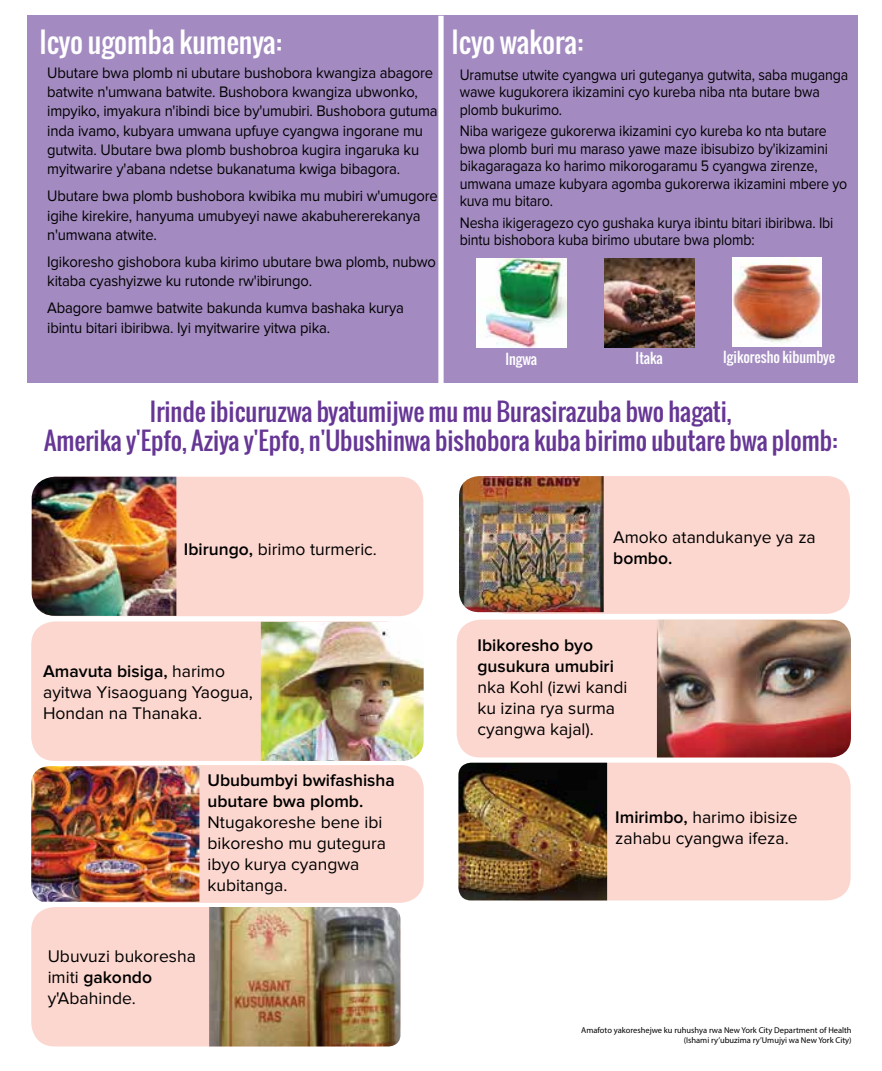
<style>
.page{position:relative;width:882px;height:1071px;background:#fff}
.page>*{position:absolute;margin:0;border:0;box-sizing:border-box;transform-origin:0 0}
.t1{font:28px "Oswald";color:#fff}
.t2{font:24.5px/29.4px "Oswald";color:#663695;text-align:center}
.t3{font:17.5px/21px "Proxima Nova";color:#000}
.t4{font:600 17.5px/21px "Proxima Nova";color:#000}
.t5{font:15.75px/19.2px "Proxima Nova";letter-spacing:-.01em;color:#000;scale:.94 1}
.t6{font:15.75px/17.5px "Proxima Nova";letter-spacing:-.01em;color:#000;scale:.9 1}
.t7{font:14px "Oswald";color:#fff}
.t8{font:8.4px/10.2px "Myriad Pro";color:#000;text-align:right}
.s1{font-weight:600}
</style>
<div class="page">
<div style="left:28px;top:16px;width:830px;height:367px;background:#a38bc1"></div>
<div style="left:33px;top:477px;width:390px;height:139px;background:#fcd7cf;border-radius:24px"></div>
<img style="left:32px;top:477px;width:144px;height:139px">
<div style="left:75px;top:765px;width:349px;height:138px;background:#fcd7cf;border-radius:24px"></div>
<img style="left:31px;top:766px;width:168px;height:136px">
<div style="left:31px;top:621px;width:377px;height:140px;background:#fcd7cf;border-radius:24px"></div>
<img style="left:261px;top:622px;width:163px;height:139px">
<div style="left:494px;top:763px;width:357px;height:137px;background:#fcd7cf;border-radius:24px"></div>
<img style="left:458px;top:763px;width:149px;height:137px">
<div style="left:438px;top:16px;width:6px;height:378px;background:#fff"></div>
<div style="left:457px;top:620px;width:376px;height:137px;background:#fcd7cf;border-radius:24px"></div>
<img style="left:657px;top:620px;width:194px;height:137px">
<div style="left:31px;top:907px;width:369px;height:139px;background:#fcd7cf;border-radius:24px"></div>
<img style="left:209px;top:907px;width:191px;height:139px">
<div style="left:485px;top:476px;width:365px;height:138px;background:#fcd7cf;border-radius:24px"></div>
<img style="left:459px;top:476px;width:145px;height:136px">
<img style="left:732px;top:257px;width:89px;height:89px">
<img style="left:604px;top:259px;width:90px;height:88px">
<img style="left:476px;top:259px;width:90px;height:88px">
<h1 class="t1" style="left:39px;top:21px;width:244px">Icyo ugomba kumenya:</h1>
<h1 class="t1" style="left:452px;top:21px;width:133px">Icyo wakora:</h1>
<p class="t5" style="left:47px;top:63px;width:417px">Ubutare bwa plomb ni ubutare bushobora kwangiza abagore batwite n'umwana batwite. Bushobora kwangiza ubwonko, impyiko, imyakura n'ibindi bice by'umubiri. Bushobora gutuma inda ivamo, kubyara umwana upfuye cyangwa ingorane mu gutwita. Ubutare bwa plomb bushobroa kugira ingaruka ku myitwarire y'abana ndetse bukanatuma kwiga bibagora.</p>
<p class="t5" style="left:47px;top:187px;width:417px">Ubutare bwa plomb bushobora kwibika mu mubiri w'umugore igihe kirekire, hanyuma umubyeyi nawe akabuhererekanya n'umwana atwite.</p>
<p class="t5" style="left:47px;top:252px;width:415px">Igikoresho gishobora kuba kirimo ubutare bwa plomb, nubwo kitaba cyashyizwe ku rutonde rw'ibirungo.</p>
<p class="t5" style="left:47px;top:299px;width:381px">Abagore bamwe batwite bakunda kumva bashaka kurya ibintu bitari ibiribwa. Iyi myitwarire yitwa pika.</p>
<p class="t6" style="left:460px;top:66px;width:433px">Uramutse utwite cyangwa uri guteganya gutwita, saba muganga wawe kugukorera ikizamini cyo kureba niba nta butare bwa plomb bukurimo.</p>
<p class="t6" style="left:460px;top:123px;width:432px">Niba warigeze gukorerwa ikizamini cyo kureba ko nta butare bwa plomb buri mu maraso yawe maze ibisubizo by'ikizamini bikagaragaza ko harimo mikorogaramu 5 cyangwa zirenze, umwana umaze kubyara agomba gukorerwa ikizamini mbere yo kuva mu bitaro.</p>
<p class="t6" style="left:460px;top:214px;width:417px">Nesha ikigeragezo cyo gushaka kurya ibintu bitari ibiribwa. Ibi bintu bishobora kuba birimo ubutare bwa plomb:</p>
<p class="t7" style="left:505px;top:349px;width:33px">Ingwa</p>
<p class="t7" style="left:636px;top:347px;width:29px">Itaka</p>
<p class="t7" style="left:723px;top:346px;width:113px">Igikoresho kibumbye</p>
<h2 class="t2" style="left:44px;top:396px;width:795px">Irinde ibicuruzwa byatumijwe mu mu Burasirazuba bwo hagati,<br>Amerika y'Epfo, Aziya y'Epfo, n'Ubushinwa bishobora kuba birimo ubutare bwa plomb:</h2>
<p class="t3" style="left:184px;top:539px;width:195px"><span class="s1">Ibirungo,</span> birimo turmeric.</p>
<p class="t3" style="left:43px;top:661px;width:211px"><span class="s1">Amavuta bisiga,</span> harimo ayitwa Yisaoguang Yaogua,<br>Hondan na Thanaka.</p>
<p class="t4" style="left:207px;top:770px;width:189px">Ububumbyi bwifashisha ubutare bwa plomb.</p>
<p class="t3" style="left:207px;top:812px;width:180px">Ntugakoreshe bene ibi bikoresho mu gutegura ibyo kurya cyangwa kubitanga.</p>
<p class="t3" style="left:48px;top:946px;width:150px">Ubuvuzi bukoresha imiti <span class="s1">gakondo </span>y'Abahinde.</p>
<p class="t3" style="left:613px;top:527px;width:204px">Amoko atandukanye ya za</p>
<p class="t4" style="left:613px;top:548px;width:61px">bombo.</p>
<p class="t4" style="left:477px;top:635px;width:138px">Ibikoresho byo gusukura umubiri</p>
<p class="t3" style="left:477px;top:677px;width:152px">nka Kohl (izwi kandi ku izina rya surma cyangwa kajal).</p>
<p class="t3" style="left:615px;top:807px;width:184px"><span class="s1">Imirimbo,</span> harimo ibisize zahabu cyangwa ifeza.</p>
<p class="t8" style="left:581px;top:1025px;width:272px">Amafoto yakoreshejwe ku ruhushya rwa New York City Department of Health (Ishami ry’ubuzima ry’Umujyi wa New York City)</p>
</div>
